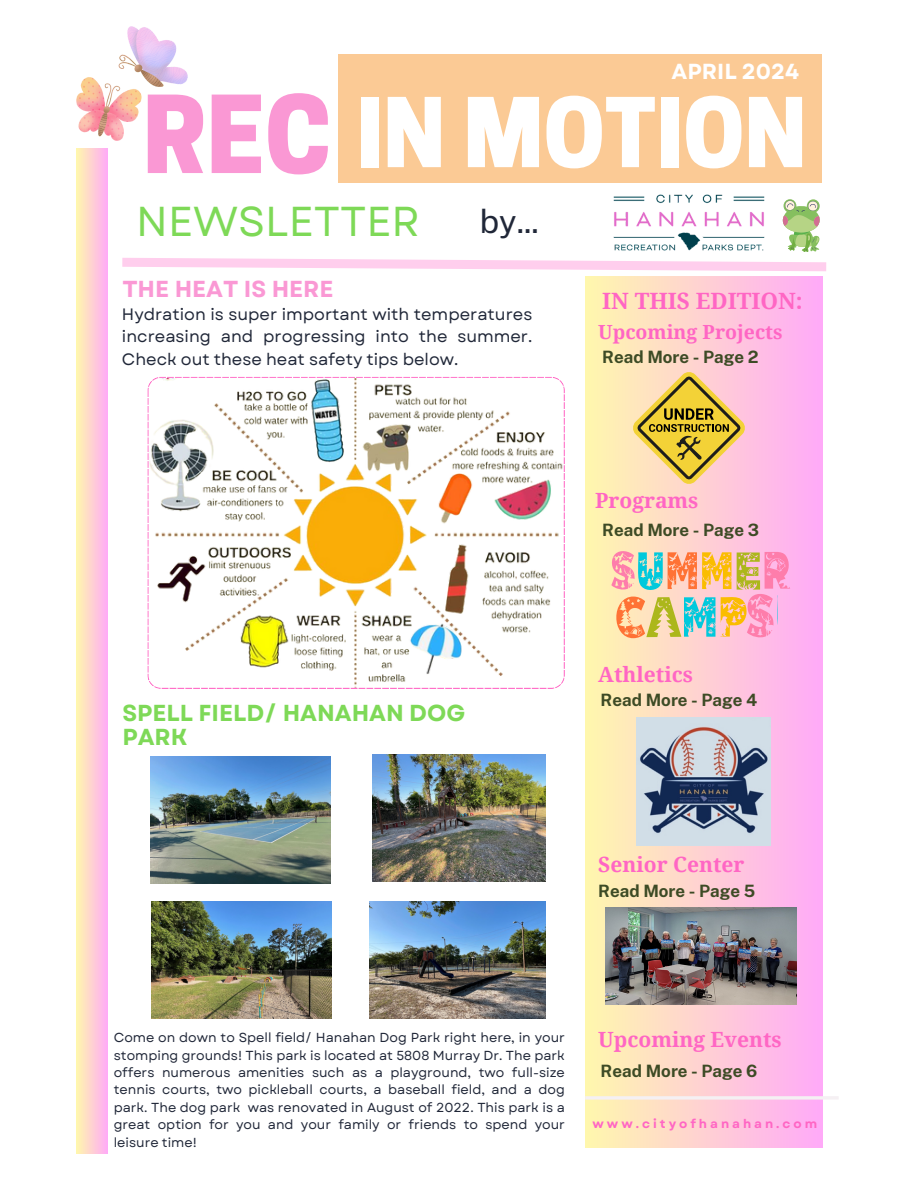
<style>
.page{position:relative;width:918px;height:1188px;background:#fff}
.page>*{position:absolute;margin:0;border:0;box-sizing:border-box;transform-origin:0 0}
.t1{font:800 100.65px "Cooper Hewitt";color:#fa98d4}
.t2{font:800 90.15px "Cooper Hewitt";color:#fff}
.t3{font:41.7px "Garet";color:#7ed957}
.t4{font:32.7px "Public Sans";color:#202738}
.t5{font:700 23.1px/23.7px "Garet";color:#7ed957}
.t6{font:700 23.1px "Garet";color:#fa98d4}
.t7{font:700 22.5px "Droid Serif";color:#ff66c4}
.t8{font:700 21.75px "Garet";color:#fff}
.t9{font:700 21px "Droid Serif";color:#ff66c4}
.t10{font:700 19.5px "Droid Serif";color:#ff66c4}
.t11{font:700 16.95px "Public Sans";color:#3d4b25}
.t12{font:16.5px/22.5px "Garet";color:#202738;text-align:justify}
.t13{font:13.05px/17.4px "Garet";color:#202738;text-align:justify}
.t14{font:700 12.3px "Garet";letter-spacing:.245em;color:#ff66c4}
</style>
<div class="page">
<div style="left:585px;top:277px;width:237px;height:871px;background:linear-gradient(to right,#fff7ad,#ffaaf8)"></div>
<div style="left:76px;top:149px;width:32px;height:1005px;background:linear-gradient(to right,#fff8ac,#ffadf5)"></div>
<div style="left:339px;top:54px;width:483px;height:129px;background:#fbca95"></div>
<svg style="left:585px;top:1096px;width:254px;height:4px"></svg>
<img style="left:76px;top:27px;width:112px;height:114px">
<svg style="left:632px;top:371px;width:114px;height:114px;background:#dbba76"></svg>
<img style="left:613px;top:194px;width:152px;height:5px">
<svg style="left:122px;top:199px;width:705px;height:73px"></svg>
<svg style="left:147px;top:377px;width:418px;height:312px"></svg>
<img style="left:636px;top:717px;width:134px;height:128px">
<img style="left:605px;top:907px;width:191px;height:97px">
<svg style="left:610px;top:549px;width:180px;height:91px;background:#e0bda4"></svg>
<img style="left:373px;top:754px;width:173px;height:128px">
<img style="left:150px;top:757px;width:180px;height:127px">
<img style="left:370px;top:902px;width:175px;height:117px">
<img style="left:151px;top:902px;width:180px;height:117px">
<p class="t8" style="left:672px;top:55px;width:129px">APRIL 2024</p>
<p class="t1" style="left:143px;top:98px;width:190px">REC</p>
<p class="t2" style="left:356px;top:100px;width:452px">IN MOTION</p>
<p class="t3" style="left:136px;top:191px;width:285px">NEWSLETTER</p>
<h6 class="t6" style="left:122px;top:272px;width:213px">THE HEAT IS HERE</h6>
<p class="t4" style="left:480px;top:202px;width:60px">by...</p>
<h6 class="t12" style="left:122px;top:303px;width:412px">Hydration is super important with temperatures increasing and progressing into the summer.<br>Check out these heat safety tips below.</h6>
<h5 class="t5" style="left:122px;top:701px;width:344px">SPELL FIELD/ HANAHAN DOG<br>PARK</h5>
<h6 class="t7" style="left:602px;top:288px;width:202px">IN THIS EDITION:</h6>
<p class="t10" style="left:598px;top:321px;width:186px">Upcoming Projects</p>
<p class="t11" style="left:602px;top:347px;width:158px">Read More - Page 2</p>
<h6 class="t9" style="left:595px;top:489px;width:105px">Programs</h6>
<p class="t11" style="left:602px;top:520px;width:158px">Read More - Page 3</p>
<p class="t9" style="left:598px;top:663px;width:96px">Athletics</p>
<p class="t11" style="left:601px;top:690px;width:158px">Read More - Page 4</p>
<p class="t9" style="left:598px;top:852px;width:148px">Senior Center</p>
<p class="t11" style="left:598px;top:881px;width:159px">Read More - Page 5</p>
<p class="t13" style="left:114px;top:1029px;width:453px">Come on down to Spell field/ Hanahan Dog Park right here, in your stomping grounds! This park is located at 5808 Murray Dr. The park offers numerous amenities such as a playground, two full-size tennis courts, two pickleball courts, a baseball field, and a dog park. The dog park was renovated in August of 2022. This park is a great option for you and your family or friends to spend your leisure time!</p>
<h5 class="t9" style="left:598px;top:1028px;width:185px">Upcoming Events</h5>
<p class="t11" style="left:601px;top:1061px;width:158px">Read More - Page 6</p>
<p class="t14" style="left:593px;top:1115px;width:226px">www.cityofhanahan.com</p>
</div>
